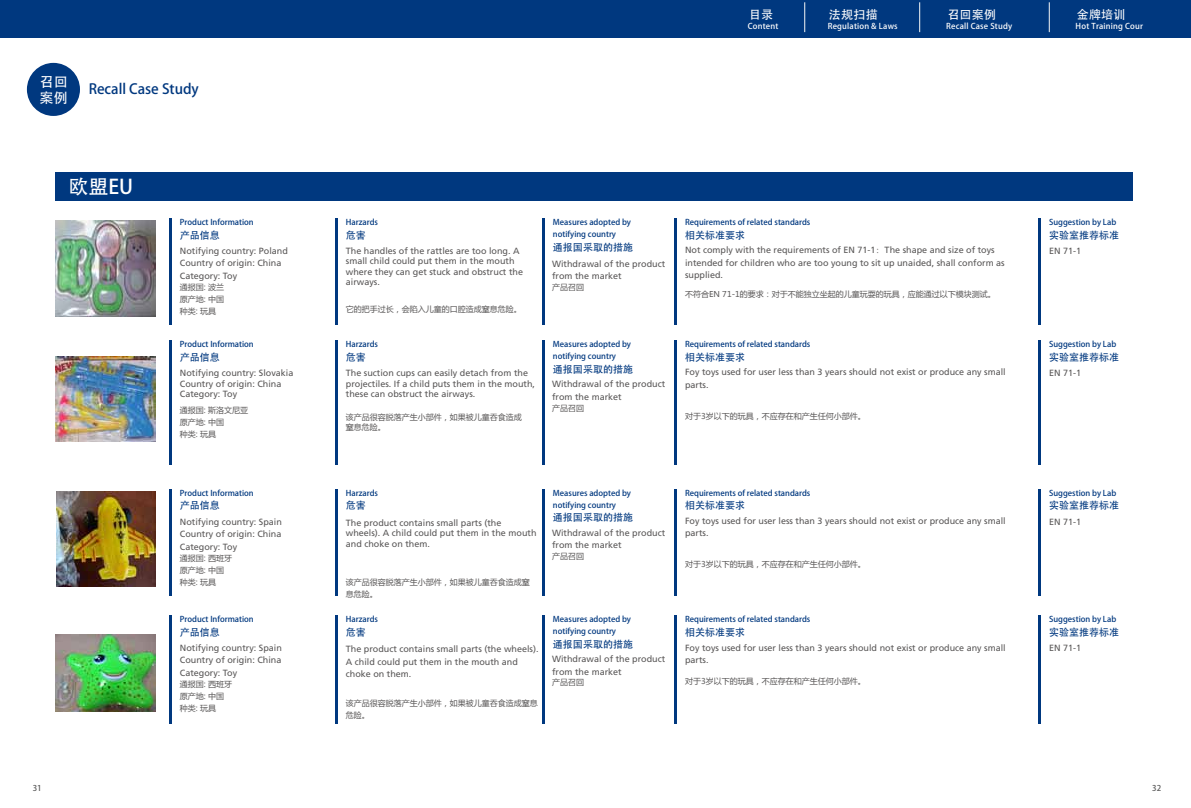
<style>
.page{position:relative;width:1191px;height:808px;background:#fff}
.page>*{position:absolute;margin:0;border:0;box-sizing:border-box;transform-origin:0 0}
.t1{font:20px "FZLTZCHK GBK1 0 G Bpc EUC H";color:#fff}
.t2{font:14px "FZLTZCHK GBK1 0 G Bpc EUC H";color:#00387f}
.t3{font:14px/16px "FZLTZCHK GBK1 0 G Bpc EUC H";color:#fff}
.t4{font:12px "FZLTZCHK GBK1 0 G Bpc EUC H";letter-spacing:.025em;color:#fff}
.t5{font:10px "FZLTZCHK GBK1 0 G Bpc EUC H";color:#00387f}
.t6{font:9px/12.5px "Frutiger LT Std";color:#595757}
.t7{font:8px/12px "FZLTZCHK GBK1 0 G Bpc EUC H";color:#00387f}
.t8{font:8px/12px "Microsoft Ya Hei";color:#595757}
.t9{font:8px "FZLTZCHK GBK1 0 G Bpc EUC H";letter-spacing:.025em;color:#fff}
.t10{font:8px "FZLTZHK GBK1 0";color:#5b5b5b}
.s1{font-family:"Adobe Song Std";font-weight:300}
</style>
<div class="page">
<hr style="left:169px;top:218px;width:2px;height:106px;background:#00387f">
<hr style="left:335px;top:218px;width:2px;height:106px;background:#00387f">
<hr style="left:542px;top:218px;width:2px;height:106px;background:#00387f">
<hr style="left:674px;top:218px;width:2px;height:106px;background:#00387f">
<hr style="left:1038px;top:218px;width:2px;height:106px;background:#00387f">
<hr style="left:169px;top:341px;width:2px;height:124px;background:#00387f">
<hr style="left:335px;top:341px;width:2px;height:124px;background:#00387f">
<hr style="left:542px;top:341px;width:2px;height:124px;background:#00387f">
<hr style="left:674px;top:341px;width:2px;height:124px;background:#00387f">
<hr style="left:1038px;top:341px;width:2px;height:124px;background:#00387f">
<hr style="left:169px;top:489px;width:2px;height:106px;background:#00387f">
<hr style="left:335px;top:489px;width:2px;height:106px;background:#00387f">
<hr style="left:542px;top:489px;width:2px;height:106px;background:#00387f">
<hr style="left:674px;top:489px;width:2px;height:106px;background:#00387f">
<hr style="left:1038px;top:489px;width:2px;height:106px;background:#00387f">
<hr style="left:169px;top:615px;width:2px;height:109px;background:#00387f">
<hr style="left:335px;top:615px;width:2px;height:109px;background:#00387f">
<hr style="left:542px;top:615px;width:2px;height:109px;background:#00387f">
<hr style="left:674px;top:615px;width:2px;height:109px;background:#00387f">
<hr style="left:1038px;top:615px;width:2px;height:109px;background:#00387f">
<div style="left:27px;top:63px;width:53px;height:53px;background:#00387f;border-radius:50%"></div>
<div style="left:56px;top:173px;width:1077px;height:28px;background:#00387f"></div>
<div style="left:0;top:0;width:1190px;height:37px;background:#00387f"></div>
<hr style="left:804px;top:2px;width:1px;height:30px;background:#f5f6f6">
<hr style="left:919px;top:2px;width:1px;height:30px;background:#f5f6f6">
<hr style="left:1048px;top:2px;width:1px;height:30px;background:#f5f6f6">
<img style="left:56px;top:221px;width:100px;height:95px">
<img style="left:56px;top:356px;width:100px;height:85px">
<img style="left:56px;top:492px;width:100px;height:95px">
<img style="left:56px;top:634px;width:100px;height:78px">
<h2 class="t3" style="left:40px;top:74px;width:30px">召回案例</h2>
<h2 class="t2" style="left:89px;top:80px;width:112px">Recall Case Study</h2>
<h3 class="t4" style="left:749px;top:7px;width:26px">目录</h3>
<p class="t9" style="left:747px;top:22px;width:32px">Content</p>
<h3 class="t4" style="left:829px;top:7px;width:50px">法规扫描</h3>
<p class="t9" style="left:827px;top:22px;width:71px">Regulation &amp; Laws</p>
<h3 class="t4" style="left:947px;top:7px;width:50px">召回案例</h3>
<p class="t9" style="left:946px;top:22px;width:67px">Recall Case Study</p>
<h1 class="t1" style="left:68px;top:174px;width:66px">欧盟EU</h1>
<p class="t7" style="left:180px;top:216px;width:75px">Product Information</p>
<p class="t5" style="left:180px;top:229px;width:41px">产品信息</p>
<p class="t7" style="left:346px;top:216px;width:34px">Harzards</p>
<p class="t5" style="left:346px;top:229px;width:21px">危害</p>
<p class="t7" style="left:553px;top:216px;width:80px">Measures adopted by notifying country</p>
<p class="t5" style="left:553px;top:241px;width:81px">通报国采取的措施</p>
<p class="t6" style="left:180px;top:244px;width:110px">Notifying country: Poland<br>Country of origin: China<br>Category: Toy</p>
<p class="t6" style="left:346px;top:245px;width:179px;line-height:10.5px">The handles of the rattles are too long. A small child could put them in the mouth where they can get stuck and obstruct the airways.</p>
<p class="t6" style="left:552px;top:257px;width:115px">Withdrawal of the product from the market</p>
<p class="t8" style="left:552px;top:281px;width:33px">产品召回</p>
<p class="t8" style="left:180px;top:281px;width:46px;text-align:justify">通报国: 波兰原产地: 中国种类: 玩具</p>
<p class="t8" style="left:346px;top:302px;width:177px">它的把手过长，会陷入儿童的口腔造成窒息危险。</p>
<p class="t7" style="left:180px;top:338px;width:75px">Product Information</p>
<p class="t5" style="left:180px;top:351px;width:41px">产品信息</p>
<p class="t6" style="left:180px;top:368px;width:115px;line-height:10.5px">Notifying country: Slovakia<br>Country of origin: China<br>Category: Toy</p>
<p class="t8" style="left:180px;top:403px;width:70px">通报国: 斯洛文尼亚原产地: 中国<br>种类: 玩具</p>
<p class="t7" style="left:346px;top:338px;width:34px">Harzards</p>
<p class="t5" style="left:346px;top:351px;width:21px">危害</p>
<p class="t7" style="left:553px;top:338px;width:80px">Measures adopted by notifying country</p>
<p class="t5" style="left:553px;top:363px;width:81px">通报国采取的措施</p>
<p class="t6" style="left:346px;top:368px;width:191px;line-height:10.5px">The suction cups can easily detach from the projectiles. If a child puts them in the mouth, these can obstruct the airways.</p>
<p class="t8" style="left:346px;top:412px;width:177px;line-height:10px">该产品很容脱落产生小部件，如果被儿童吞食造成窒息危险。</p>
<p class="t6" style="left:552px;top:378px;width:115px">Withdrawal of the product from the market</p>
<p class="t8" style="left:552px;top:402px;width:33px">产品召回</p>
<p class="t7" style="left:685px;top:216px;width:127px">Requirements of related standards</p>
<p class="t5" style="left:685px;top:229px;width:61px">相关标准要求</p>
<p class="t6" style="left:685px;top:244px;width:321px">Not comply with the requirements of EN 71-1<span class="s1">：</span>The shape and size of toys intended for children who are too young to sit up unaided, shall conform as supplied.</p>
<p class="t8" style="left:685px;top:288px;width:312px">不符合EN 71-1的要求：对于不能独立坐起的儿童玩耍的玩具，应能通过以下模块测试。</p>
<p class="t7" style="left:685px;top:338px;width:127px">Requirements of related standards</p>
<p class="t5" style="left:685px;top:351px;width:61px">相关标准要求</p>
<p class="t6" style="left:685px;top:366px;width:322px">Foy toys used for user less than 3 years should not exist or produce any small parts.</p>
<p class="t8" style="left:685px;top:410px;width:182px">对于3岁以下的玩具，不应存在和产生任何小部件。</p>
<p class="t7" style="left:180px;top:487px;width:75px">Product Information</p>
<p class="t5" style="left:180px;top:500px;width:41px">产品信息</p>
<p class="t6" style="left:180px;top:515px;width:104px;text-align:justify">Notifying country: Spain Country of origin: China Category: Toy</p>
<p class="t8" style="left:180px;top:552px;width:54px">通报国: 西班牙原产地: 中国种类: 玩具</p>
<p class="t7" style="left:180px;top:613px;width:75px">Product Information</p>
<p class="t5" style="left:180px;top:626px;width:41px">产品信息</p>
<p class="t6" style="left:180px;top:642px;width:104px;text-align:justify">Notifying country: Spain Country of origin: China Category: Toy</p>
<p class="t8" style="left:180px;top:678px;width:54px">通报国: 西班牙原产地: 中国种类: 玩具</p>
<p class="t7" style="left:346px;top:487px;width:34px">Harzards</p>
<p class="t5" style="left:346px;top:500px;width:21px">危害</p>
<p class="t7" style="left:553px;top:487px;width:80px">Measures adopted by notifying country</p>
<p class="t5" style="left:553px;top:512px;width:81px">通报国采取的措施</p>
<p class="t6" style="left:346px;top:517px;width:192px;line-height:10.5px">The product contains small parts (the wheels). A child could put them in the mouth and choke on them.</p>
<p class="t8" style="left:346px;top:576px;width:185px">该产品很容脱落产生小部件，如果被儿童吞食造成窒息危险。</p>
<p class="t6" style="left:552px;top:527px;width:115px">Withdrawal of the product from the market</p>
<p class="t8" style="left:552px;top:550px;width:33px">产品召回</p>
<p class="t7" style="left:346px;top:613px;width:34px">Harzards</p>
<p class="t5" style="left:346px;top:626px;width:21px">危害</p>
<p class="t7" style="left:553px;top:613px;width:80px">Measures adopted by notifying country</p>
<p class="t5" style="left:553px;top:638px;width:81px">通报国采取的措施</p>
<p class="t6" style="left:346px;top:643px;width:194px">The product contains small parts (the wheels).<br>A child could put them in the mouth and choke on them.</p>
<p class="t8" style="left:346px;top:697px;width:193px">该产品很容脱落产生小部件，如果被儿童吞食造成窒息危险。</p>
<p class="t6" style="left:552px;top:653px;width:115px">Withdrawal of the product from the market</p>
<p class="t8" style="left:552px;top:676px;width:33px">产品召回</p>
<p class="t7" style="left:685px;top:487px;width:127px">Requirements of related standards</p>
<p class="t5" style="left:685px;top:500px;width:61px">相关标准要求</p>
<p class="t6" style="left:685px;top:514px;width:322px">Foy toys used for user less than 3 years should not exist or produce any small parts.</p>
<p class="t8" style="left:685px;top:558px;width:182px">对于3岁以下的玩具，不应存在和产生任何小部件。</p>
<p class="t7" style="left:685px;top:613px;width:127px">Requirements of related standards</p>
<p class="t5" style="left:685px;top:626px;width:61px">相关标准要求</p>
<p class="t6" style="left:685px;top:641px;width:322px">Foy toys used for user less than 3 years should not exist or produce any small parts.</p>
<p class="t8" style="left:685px;top:675px;width:182px">对于3岁以下的玩具，不应存在和产生任何小部件。</p>
<h3 class="t4" style="left:1076px;top:7px;width:50px">金牌培训</h3>
<p class="t9" style="left:1075px;top:22px;width:69px">Hot Training Cour</p>
<p class="t7" style="left:1049px;top:216px;width:69px">Suggestion by Lab</p>
<p class="t5" style="left:1049px;top:229px;width:71px">实验室推荐标准</p>
<p class="t6" style="left:1049px;top:245px;width:34px">EN 71-1</p>
<p class="t7" style="left:1049px;top:338px;width:69px">Suggestion by Lab</p>
<p class="t5" style="left:1049px;top:351px;width:71px">实验室推荐标准</p>
<p class="t6" style="left:1049px;top:367px;width:34px">EN 71-1</p>
<p class="t7" style="left:1049px;top:487px;width:69px">Suggestion by Lab</p>
<p class="t5" style="left:1049px;top:500px;width:71px">实验室推荐标准</p>
<p class="t6" style="left:1049px;top:515px;width:34px">EN 71-1</p>
<p class="t7" style="left:1049px;top:613px;width:69px">Suggestion by Lab</p>
<p class="t5" style="left:1049px;top:626px;width:71px">实验室推荐标准</p>
<p class="t6" style="left:1049px;top:642px;width:34px">EN 71-1</p>
<p class="t10" style="left:33px;top:783px;width:10px">31</p>
<p class="t10" style="left:1152px;top:783px;width:10px">32</p>
</div>
